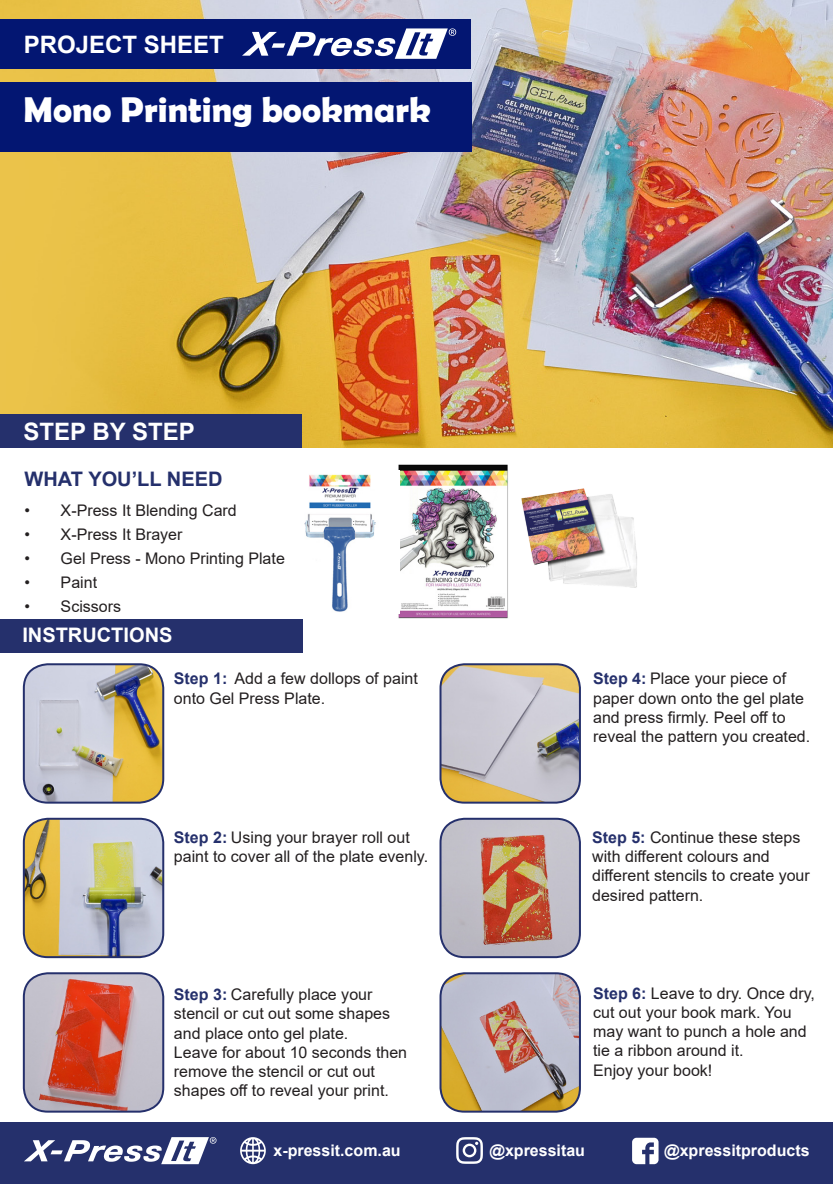
<style>
.page{position:relative;width:833px;height:1184px;background:#fff}
.page>*{position:absolute;margin:0;border:0;box-sizing:border-box;transform-origin:0 0}
.t1{font:700 36px "Berlin Sans FB Demi";color:#fff}
.t2{font:700 24px "Arial";color:#fff}
.t3{font:700 20px "Arial";color:#25306c}
.t4{font:700 20px "Arial";color:#fff}
.t5{font:16px/19.2px "Arial";color:#231f20}
.t6{font:700 16px "Arial";color:#fff}
.s1{font-weight:700;color:#25306c}
</style>
<div class="page">
<img style="left:0;top:0;width:832px;height:448px">
<div style="left:0;top:619px;width:302px;height:33px;background:#25306c"></div>
<div style="left:0;top:415px;width:301px;height:33px;background:#25306c"></div>
<div style="left:0;top:1122px;width:832px;height:62px;background:#25306c"></div>
<div style="left:0;top:19px;width:470px;height:50px;background:#031672"></div>
<div style="left:0;top:82px;width:471px;height:70px;background:#031672"></div>
<svg style="left:24px;top:1137px;width:192px;height:27px"></svg>
<img style="left:398px;top:464px;width:110px;height:155px">
<img style="left:304px;top:471px;width:95px;height:143px">
<svg style="left:240px;top:1137px;width:26px;height:27px"></svg>
<svg style="left:632px;top:1138px;width:26px;height:26px"></svg>
<svg style="left:456px;top:1137px;width:27px;height:27px"></svg>
<svg style="left:242px;top:28px;width:214px;height:31px"></svg>
<img style="left:24px;top:664px;width:139px;height:139px">
<div style="left:23px;top:663px;width:141px;height:141px;border:2px solid #25306c;border-radius:24px"></div>
<img style="left:442px;top:664px;width:137px;height:139px">
<div style="left:439px;top:663px;width:141px;height:141px;border:2px solid #25306c;border-radius:24px"></div>
<img style="left:24px;top:819px;width:139px;height:138px">
<div style="left:23px;top:818px;width:141px;height:140px;border:2px solid #25306c;border-radius:24px"></div>
<img style="left:440px;top:819px;width:139px;height:138px">
<div style="left:439px;top:818px;width:141px;height:140px;border:2px solid #25306c;border-radius:24px"></div>
<img style="left:24px;top:973px;width:139px;height:139px">
<div style="left:23px;top:972px;width:141px;height:141px;border:2px solid #25306c;border-radius:24px"></div>
<img style="left:442px;top:973px;width:137px;height:139px">
<div style="left:439px;top:972px;width:141px;height:141px;border:2px solid #25306c;border-radius:24px"></div>
<img style="left:521px;top:488px;width:116px;height:100px">
<p class="t2" style="left:24px;top:27px;width:202px">PROJECT SHEET</p>
<p class="t1" style="left:24px;top:89px;width:408px">Mono Printing bookmark</p>
<p class="t2" style="left:24px;top:415px;width:173px">STEP BY STEP</p>
<p class="t3" style="left:25px;top:465px;width:199px">WHAT YOU’LL NEED</p>
<p class="t5" style="left:25px;top:501px;width:214px">• X-Press It Blending Card</p>
<p class="t5" style="left:25px;top:525px;width:159px">• X-Press It Brayer</p>
<p class="t5" style="left:25px;top:549px;width:262px">• Gel Press - Mono Printing Plate</p>
<p class="t5" style="left:25px;top:573px;width:74px">• Paint</p>
<p class="t5" style="left:25px;top:597px;width:98px">• Scissors</p>
<p class="t4" style="left:22px;top:620px;width:151px">INSTRUCTIONS</p>
<p class="t5" style="left:174px;top:669px;width:245px"><span class="s1">Step 1:</span> Add a few dollops of paint onto Gel Press Plate.</p>
<p class="t5" style="left:593px;top:669px;width:219px"><span class="s1">Step 4:</span> Place your piece of paper down onto the gel plate and press firmly. Peel off to reveal the pattern you created.</p>
<p class="t5" style="left:174px;top:828px;width:256px"><span class="s1">Step 2:</span> Using your brayer roll out paint to cover all of the plate evenly.</p>
<p class="t5" style="left:592px;top:828px;width:219px"><span class="s1">Step 5:</span> Continue these steps with different colours and different stencils to create your desired pattern.</p>
<p class="t5" style="left:174px;top:985px;width:235px"><span class="s1">Step 3:</span> Carefully place your stencil or cut out some shapes and place onto gel plate.<br>Leave for about 10 seconds then remove the stencil or cut out shapes off to reveal your print.</p>
<p class="t5" style="left:593px;top:983px;width:223px"><span class="s1">Step 6:</span> Leave to dry. Once dry, cut out your book mark. You may want to punch a hole and tie a ribbon around it.</p>
<p class="t5" style="left:593px;top:1060px;width:121px">Enjoy your book!</p>
<p class="t6" style="left:273px;top:1139px;width:129px">x-pressit.com.au</p>
<p class="t6" style="left:489px;top:1139px;width:97px">@xpressitau</p>
<p class="t6" style="left:664px;top:1139px;width:147px">@xpressitproducts</p>
</div>
